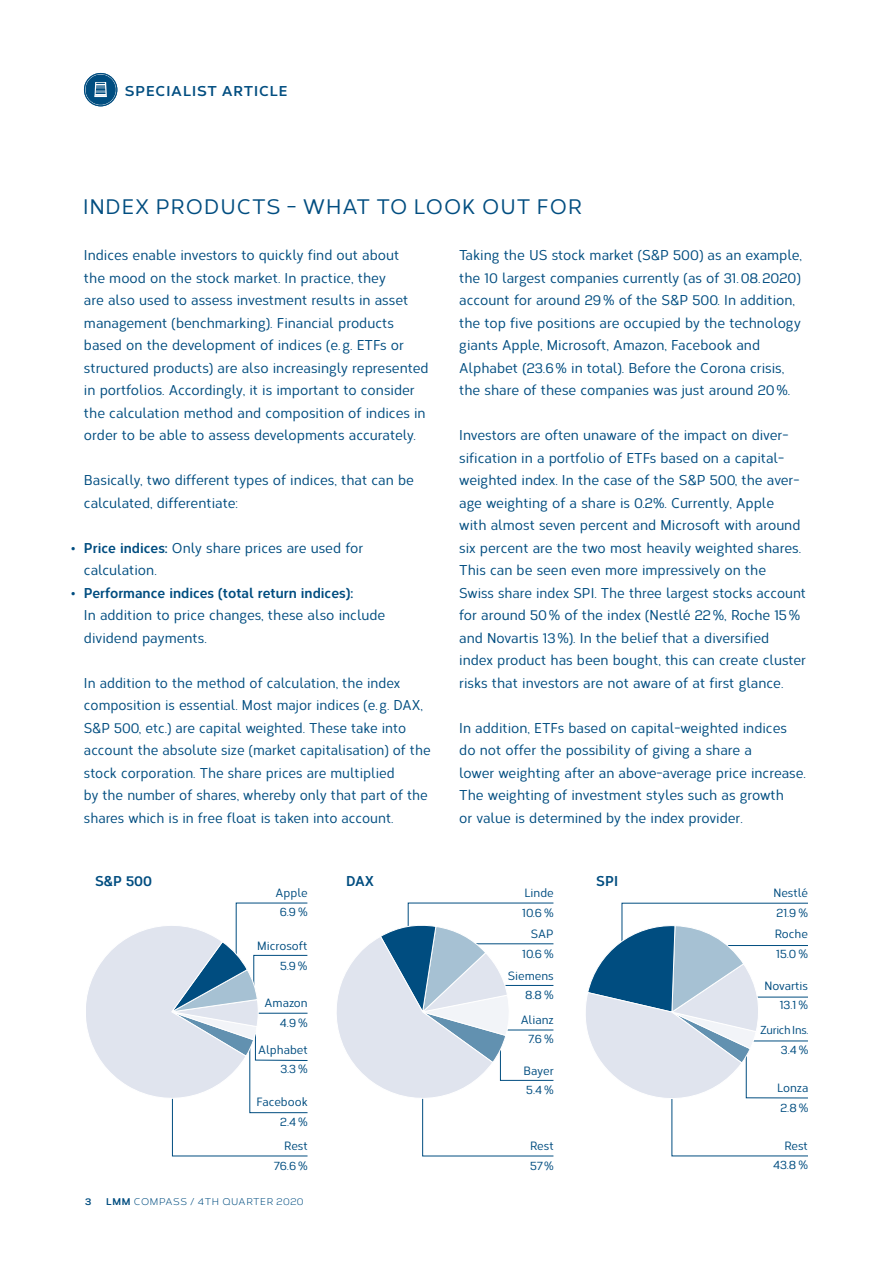
<style>
.page{position:relative;width:893px;height:1263px;background:#fff}
.page>*{position:absolute;margin:0;border:0;box-sizing:border-box;transform-origin:0 0}
.t1{font:500 21px "Corbert";letter-spacing:.05em;color:#004d80}
.t2{font:500 14.25px/22.5px "Corbert Condensed";color:#004d80}
.t3{font:700 14.25px "Corbert Condensed";color:#004d80}
.t4{font:700 14.25px "Corbert";letter-spacing:.06em;color:#004d80}
.t5{font:500 12px/19.5px "Corbert Condensed";color:#004d80;text-align:right}
.t6{font:500 11.55px "Corbert Condensed";letter-spacing:-.02em;color:#004d80}
.t7{font:9.75px "Corbert";letter-spacing:.06em;color:#004d80}
.t8{font:700 9.75px "Corbert";color:#004d80}
.s1{font-weight:700}
</style>
<div class="page">
<svg style="left:84px;top:73px;width:33px;height:33px"></svg>
<svg style="left:337px;top:902px;width:217px;height:254px"></svg>
<svg style="left:586px;top:903px;width:222px;height:253px"></svg>
<svg style="left:86px;top:902px;width:222px;height:254px"></svg>
<p class="t4" style="left:125px;top:80px;width:164px">SPECIALIST ARTICLE</p>
<h1 class="t1" style="left:83px;top:192px;width:501px">INDEX PRODUCTS - WHAT TO LOOK OUT FOR</h1>
<p class="t2" style="left:84px;top:243px;width:346px">Indices enable investors to quickly find out about<br>the mood on the stock market. In practice, they<br>are also used to assess investment results in asset management (benchmarking). Financial products based on the development of indices (e.g. ETFs or structured products) are also increasingly represented in portfolios. Accordingly, it is important to consider the calculation method and composition of indices in order to be able to assess developments accurately.</p>
<p class="t2" style="left:84px;top:468px;width:331px">Basically, two different types of indices, that can be calculated, differentiate:</p>
<p class="t2" style="left:84px;top:535px;width:281px;text-indent:-13px"><span class="s1">• Price indices:</span> Only share prices are used for calculation.</p>
<p class="t3" style="left:71px;top:581px;width:283px">• Performance indices (total return indices):</p>
<p class="t2" style="left:84px;top:603px;width:303px">In addition to price changes, these also include dividend payments.</p>
<p class="t2" style="left:84px;top:670px;width:348px">In addition to the method of calculation, the index composition is essential. Most major indices (e.g. DAX, S&amp;P 500, etc.) are capital weighted. These take into account the absolute size (market capitalisation) of the stock corporation. The share prices are multiplied<br>by the number of shares, whereby only that part of the shares which is in free float is taken into account.</p>
<p class="t2" style="left:459px;top:243px;width:344px">Taking the US stock market (S&amp;P 500) as an example, the 10 largest companies currently (as of 31.08.2020) account for around 29% of the S&amp;P 500. In addition, the top five positions are occupied by the technology giants Apple, Microsoft, Amazon, Facebook and Alphabet (23.6% in total). Before the Corona crisis, the share of these companies was just around 20%.</p>
<p class="t2" style="left:459px;top:423px;width:348px">Investors are often unaware of the impact on diver&shy;sification in a portfolio of ETFs based on a capital&shy;weighted index. In the case of the S&amp;P 500, the aver&shy;age weighting of a share is 0.2%. Currently, Apple<br>with almost seven percent and Microsoft with around six percent are the two most heavily weighted shares.<br>This can be seen even more impressively on the<br>Swiss share index SPI. The three largest stocks account for around 50% of the index (Nestlé 22%, Roche 15% and Novartis 13%). In the belief that a diversified index product has been bought, this can create cluster risks that investors are not aware of at first glance.</p>
<p class="t2" style="left:459px;top:715px;width:348px">In addition, ETFs based on capital-weighted indices do not offer the possibility of giving a share a<br>lower weighting after an above-average price increase.<br>The weighting of investment styles such as growth<br>or value is determined by the index provider.</p>
<p class="t3" style="left:95px;top:869px;width:59px">S&amp;P 500</p>
<p class="t3" style="left:596px;top:869px;width:23px">SPI</p>
<p class="t5" style="left:522px;top:882px;width:33px;text-align:left">Linde<br>10.6 %</p>
<p class="t3" style="left:346px;top:869px;width:30px">DAX</p>
<p class="t5" style="left:276px;top:882px;width:34px;text-align:center">Apple<br>6.9 %</p>
<p class="t5" style="left:773px;top:882px;width:36px;text-align:left">Nestlé<br>21.9 %</p>
<p class="t5" style="left:257px;top:935px;width:52px">Microsoft<br>5.9 %</p>
<p class="t5" style="left:775px;top:923px;width:35px;text-align:left">Roche<br>15.0 %</p>
<p class="t5" style="left:764px;top:975px;width:45px">Novartis</p>
<p class="t5" style="left:265px;top:992px;width:45px">Amazon</p>
<p class="t5" style="left:780px;top:994px;width:30px">13.1 %</p>
<p class="t5" style="left:280px;top:1012px;width:29px">4.9 %</p>
<p class="t5" style="left:522px;top:923px;width:33px">SAP<br>10.6 %</p>
<p class="t5" style="left:508px;top:965px;width:47px">Siemens<br>8.8 %</p>
<p class="t5" style="left:521px;top:1009px;width:35px">Alianz<br>7.6 %</p>
<p class="t5" style="left:524px;top:1060px;width:32px;text-align:left">Bayer<br>5.4 %</p>
<p class="t6" style="left:760px;top:1022px;width:50px">ZurichIns.</p>
<p class="t5" style="left:781px;top:1039px;width:29px">3.4 %</p>
<p class="t5" style="left:258px;top:1039px;width:51px">Alphabet<br>3.3 %</p>
<p class="t5" style="left:777px;top:1078px;width:33px;text-align:left">Lonza<br>2.8 %</p>
<p class="t5" style="left:256px;top:1091px;width:53px">Facebook<br>2.4 %</p>
<p class="t5" style="left:274px;top:1135px;width:35px">Rest<br>76.6 %</p>
<p class="t8" style="left:85px;top:1194px;width:8px">3</p>
<p class="t7" style="left:106px;top:1195px;width:199px"><span class="s1">LMM</span> COMPASS / 4TH QUARTER 2020</p>
<p class="t5" style="left:530px;top:1136px;width:25px;text-align:left">Rest<br>57%</p>
<p class="t5" style="left:773px;top:1135px;width:36px">Rest<br>43.8 %</p>
</div>
